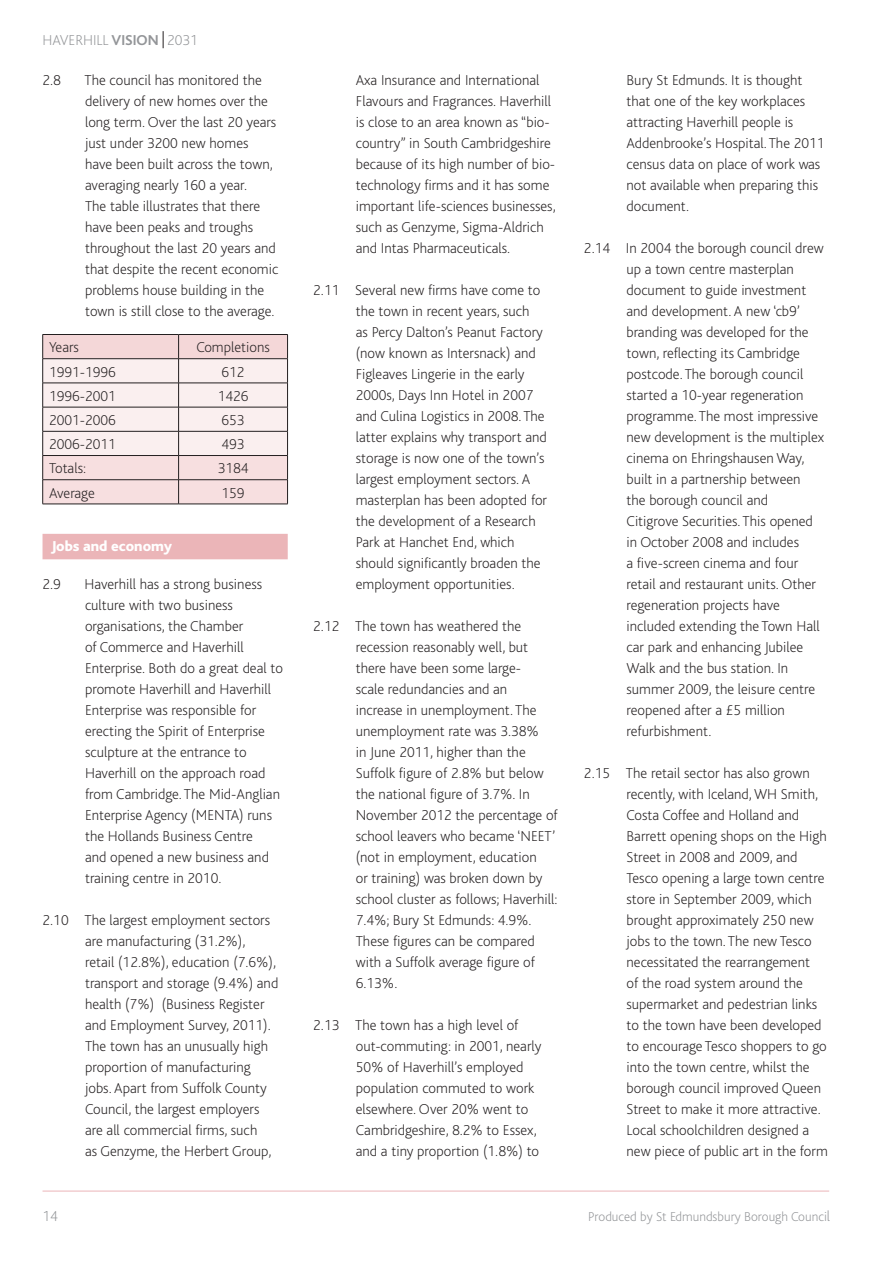
<style>
.page{position:relative;width:893px;height:1263px;background:#fff}
.page>*{position:absolute;margin:0;border:0;box-sizing:border-box;transform-origin:0 0}
.table_text{font:200 15px/21px "Bliss";color:#231f20}
.t1{font:200 15px "Bliss";color:#939598}
.sub_head_1{font:800 15px "Bliss";color:#fff}
.t2{font:200 13.5px "Bliss";color:#939598}
.s1{font-weight:700}
.s2{font-size:15px}
</style>
<div class="page">
<hr style="left:43px;top:1191px;width:786px;height:1px;background:#ebb5b8">
<svg style="left:163px;top:31px;width:1px;height:17px"></svg>
<div style="left:43px;top:534px;width:245px;height:25px;background:#ebb5b8"></div>
<svg style="left:42px;top:334px;width:246px;height:170px"></svg>
<hr style="left:43px;top:504px;width:136px;height:1px;background:#231f20">
<hr style="left:179px;top:504px;width:109px;height:1px;background:#231f20">
<p class="t1" style="left:43px;top:32px;width:157px">HAVERHILL <span class="s1">VISION</span> 2031</p>
<p class="table_text" style="left:43px;top:69px;width:20px">2.8</p>
<p class="table_text" style="left:85px;top:69px;width:195px">The council has monitored the delivery of new homes over the long term. Over the last 20 years just under 3200 new homes have been built across the town, averaging nearly 160 a year.<br>The table illustrates that there have been peaks and troughs throughout the last 20 years and that despite the recent economic problems house building in the town is still close to the average.</p>
<p class="table_text" style="left:49px;top:337px;width:31px">Years</p>
<p class="table_text" style="left:196px;top:337px;width:75px">Completions</p>
<p class="table_text" style="left:49px;top:361px;width:68px">1991-1996</p>
<p class="table_text" style="left:222px;top:361px;width:25px">612</p>
<p class="table_text" style="left:49px;top:386px;width:68px">1996-2001</p>
<p class="table_text" style="left:218px;top:386px;width:32px">1426</p>
<p class="table_text" style="left:49px;top:410px;width:68px">2001-2006</p>
<p class="table_text" style="left:222px;top:410px;width:25px">653</p>
<p class="table_text" style="left:49px;top:434px;width:68px">2006-2011</p>
<p class="table_text" style="left:222px;top:434px;width:25px">493</p>
<p class="table_text" style="left:49px;top:458px;width:39px">Totals:</p>
<p class="table_text" style="left:218px;top:458px;width:32px">3184</p>
<p class="table_text" style="left:49px;top:482px;width:47px">Average</p>
<p class="table_text" style="left:222px;top:482px;width:25px">159</p>
<p class="sub_head_1" style="left:51px;top:538px;width:123px">Jobs and economy</p>
<p class="table_text" style="left:43px;top:573px;width:20px">2.9</p>
<p class="table_text" style="left:85px;top:573px;width:200px">Haverhill has a strong business culture with two business organisations, the Chamber<br>of Commerce and Haverhill<br>Enterprise. Both do a great deal to promote Haverhill and Haverhill<br>Enterprise was responsible for erecting the Spirit of Enterprise sculpture at the entrance to<br>Haverhill on the approach road from Cambridge. The Mid-Anglian<br>Enterprise Agency (MENTA) runs the Hollands Business Centre<br>and opened a new business and training centre in 2010.</p>
<p class="table_text" style="left:85px;top:909px;width:195px;text-indent:-43px">2.10 The largest employment sectors are manufacturing (31.2%), retail (12.8%), education (7.6%), transport and storage (9.4%) and health (7%) (Business Register and Employment Survey, 2011).<br>The town has an unusually high proportion of manufacturing jobs. Apart from Suffolk County<br>Council, the largest employers are all commercial firms, such<br>as Genzyme, the Herbert Group,</p>
<p class="table_text" style="left:356px;top:69px;width:202px">Axa Insurance and International Flavours and Fragrances. Haverhill is close to an area known as “bio&shy;country” in South Cambridgeshire because of its high number of bio&shy;technology firms and it has some important life-sciences businesses, such as Genzyme, Sigma-Aldrich and Intas Pharmaceuticals.</p>
<p class="table_text" style="left:356px;top:279px;width:193px;text-indent:-43px">2.11 Several new firms have come to the town in recent years, such<br>as Percy Dalton’s Peanut Factory (now known as Intersnack) and<br>Figleaves Lingerie in the early<br>2000s, Days Inn Hotel in 2007 and Culina Logistics in 2008. The latter explains why transport and storage is now one of the town’s largest employment sectors. A masterplan has been adopted for the development of a Research<br>Park at Hanchet End, which should significantly broaden the employment opportunities.</p>
<p class="table_text" style="left:356px;top:615px;width:203px;text-indent:-43px">2.12 The town has weathered the recession reasonably well, but there have been some large-<br>scale redundancies and an increase in unemployment. The unemployment rate was 3.38%<br>in June 2011, higher than the<br>Suffolk figure of 2.8% but below the national figure of 3.7%. In<br>November 2012 the percentage of school leavers who became ‘NEET’ (not in employment, education<br>or training) was broken down by school cluster as follows; Haverhill:<br>7.4%; Bury St Edmunds: 4.9%.<br>These figures can be compared with a Suffolk average figure of<br>6.13%.</p>
<p class="table_text" style="left:356px;top:1014px;width:187px;text-indent:-43px">2.13 The town has a high level of out-commuting: in 2001, nearly<br>50% of Haverhill’s employed population commuted to work elsewhere. Over 20% went to<br>Cambridgeshire, 8.2% to Essex, and a tiny proportion (1.8%) to</p>
<p class="table_text" style="left:626px;top:69px;width:200px">Bury St Edmunds. It is thought that one of the key workplaces attracting Haverhill people is<br>Addenbrooke’s Hospital. The 2011 census data on place of work was not available when preparing this document.</p>
<p class="table_text" style="left:626px;top:237px;width:199px;text-indent:-43px">2.14 In 2004 the borough council drew up a town centre masterplan document to guide investment and development. A new ‘cb9’ branding was developed for the town, reflecting its Cambridge postcode. The borough council started a 10-year regeneration programme. The most impressive new development is the multiplex cinema on Ehringshausen Way, built in a partnership between<br>the borough council and<br>Citigrove Securities. This opened in October 2008 and includes<br>a five-screen cinema and four retail and restaurant units. Other regeneration projects have included extending the Town Hall car park and enhancing Jubilee<br>Walk and the bus station. In summer 2009, the leisure centre reopened after a £5 million refurbishment.</p>
<p class="table_text" style="left:626px;top:762px;width:203px;text-indent:-43px">2.15 The retail sector has also grown recently, with Iceland, WH Smith,<br>Costa Coffee and Holland and<br>Barrett opening shops on the High<br>Street in 2008 and 2009, and<br>Tesco opening a large town centre store in September 2009, which brought approximately 250 new jobs to the town. The new Tesco necessitated the rearrangement<br>of the road system around the supermarket and pedestrian links to the town have been developed to encourage Tesco shoppers to go into the town centre, whilst the borough council improved Queen<br>Street to make it more attractive.<br>Local schoolchildren designed a new piece of public art in the form</p>
<p class="t1" style="left:43px;top:1208px;width:17px">14</p>
<p class="t2" style="left:588px;top:1209px;width:243px">Produced by St Edmundsbury Borough Counci<span class="s2">l</span></p>
</div>
